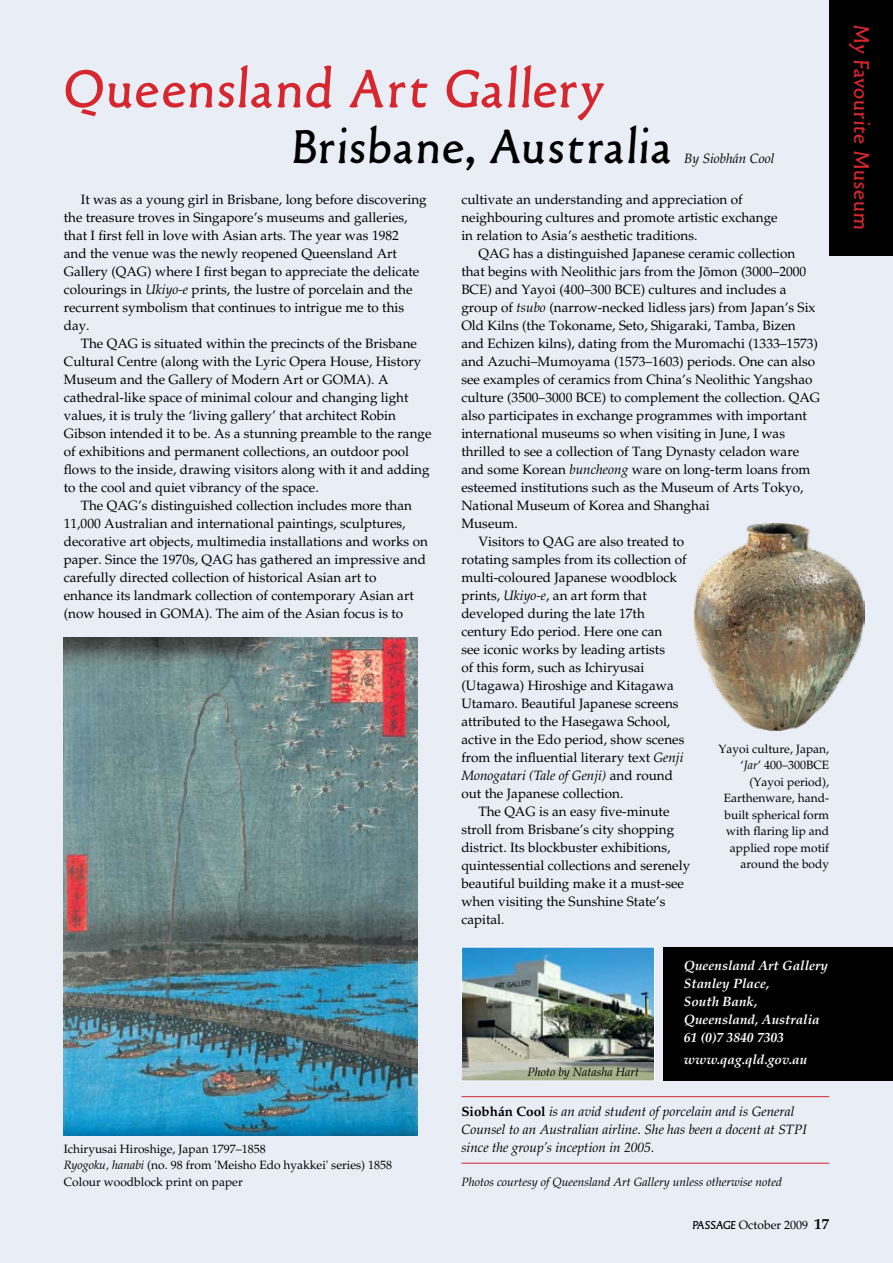
<style>
.page{position:relative;width:893px;height:1263px;background:#e9edf5}
.page>*{position:absolute;margin:0;border:0;box-sizing:border-box;transform-origin:0 0}
.t1{font:55.5px "Old Typefaces";letter-spacing:.04em;color:#d5272d}
.t2{font:49.5px "Old Typefaces";letter-spacing:.045em;color:#000}
.t3{font:22.5px "Old Typefaces";letter-spacing:.03em;color:#d5272d}
.t4{font:13.5px/18px "Palatino";color:#000}
.t5{font:italic 13.5px/18px "Palatino";color:#000}
.t6{font:italic 700 13.5px/18px "Palatino";color:#fff}
.t7{font:12px/16.5px "Palatino";color:#000}
.t8{font:italic 12px "Palatino";color:#000}
.s1{font-style:italic}
.s2{font-style:normal}
.s3{font-weight:700;font-style:normal}
.s4{font-family:"Old Typefaces"}
.s5{font-weight:700;font-size:15px}
</style>
<div class="page">
<div style="left:829px;top:0;width:64px;height:255px;background:#000"></div>
<hr style="left:461px;top:1096px;width:368px;height:1px;background:#d5272d">
<hr style="left:461px;top:1163px;width:368px;height:1px;background:#d5272d">
<img style="left:64px;top:637px;width:353px;height:499px">
<img style="left:694px;top:523px;width:170px;height:207px">
<div style="left:663px;top:947px;width:230px;height:134px;background:#000"></div>
<img style="left:463px;top:949px;width:190px;height:113px">
<div style="left:461px;top:947px;width:194px;height:134px;border:1px solid #fff"></div>
<svg style="left:461px;top:1062px;width:193px;height:19px;background:#abb19c"></svg>
<h1 class="t1" style="left:64px;top:58px;width:541px">Queensland Art Gallery</h1>
<h2 class="t2" style="left:293px;top:119px;width:380px">Brisbane, Australia</h2>
<p class="t5" style="left:684px;top:149px;width:92px">By Siobhán Cool</p>
<p class="t4" style="left:64px;top:191px;width:364px;text-indent:17px">It was as a young girl in Brisbane, long before discovering the treasure troves in Singapore’s museums and galleries, that I first fell in love with Asian arts. The year was 1982<br>and the venue was the newly reopened Queensland Art Gallery (QAG) where I first began to appreciate the delicate colourings in <span class="s1">Ukiyo-e</span> prints, the lustre of porcelain and the recurrent symbolism that continues to intrigue me to this day.</p>
<p class="t4" style="left:64px;top:335px;width:369px;text-indent:17px">The QAG is situated within the precincts of the Brisbane Cultural Centre (along with the Lyric Opera House, History Museum and the Gallery of Modern Art or GOMA). A cathedral-like space of minimal colour and changing light values, it is truly the ‘living gallery’ that architect Robin Gibson intended it to be. As a stunning preamble to the range of exhibitions and permanent collections, an outdoor pool flows to the inside, drawing visitors along with it and adding to the cool and quiet vibrancy of the space.</p>
<p class="t4" style="left:64px;top:497px;width:366px;text-indent:17px">The QAG’s distinguished collection includes more than 11,000 Australian and international paintings, sculptures, decorative art objects, multimedia installations and works on paper. Since the 1970s, QAG has gathered an impressive and carefully directed collection of historical Asian art to enhance its landmark collection of contemporary Asian art (now housed in GOMA). The aim of the Asian focus is to</p>
<p class="t7" style="left:64px;top:1140px;width:330px">Ichiryusai Hiroshige, Japan 1797–1858<br><span class="s1">Ryogoku, hanabi</span> (no. 98 from 'Meisho Edo hyakkei' series) 1858<br>Colour woodblock print on paper</p>
<p class="t4" style="left:461px;top:191px;width:318px">cultivate an understanding and appreciation of neighbouring cultures and promote artistic exchange in relation to Asia’s aesthetic traditions.</p>
<p class="t4" style="left:478px;top:245px;width:318px">QAG has a distinguished Japanese ceramic collection</p>
<p class="t4" style="left:461px;top:263px;width:346px">that begins with Neolithic jars from the Jõmon (3000–2000</p>
<p class="t4" style="left:461px;top:281px;width:327px">BCE) and Yayoi (400–300 BCE) cultures and includes a</p>
<p class="t4" style="left:461px;top:299px;width:356px">group of <span class="s1">tsubo</span> (narrow-necked lidless jars) from Japan’s Six</p>
<p class="t4" style="left:461px;top:317px;width:336px">Old Kilns (the Tokoname, Seto, Shigaraki, Tamba, Bizen</p>
<p class="t4" style="left:461px;top:335px;width:358px">and Echizen kilns), dating from the Muromachi (1333–1573)</p>
<p class="t4" style="left:461px;top:353px;width:355px">and Azuchi–Mumoyama (1573–1603) periods. One can also</p>
<p class="t4" style="left:461px;top:371px;width:353px">see examples of ceramics from China’s Neolithic Yangshao</p>
<p class="t4" style="left:461px;top:389px;width:360px">culture (3500–3000 BCE) to complement the collection. QAG</p>
<p class="t4" style="left:461px;top:407px;width:347px">also participates in exchange programmes with important</p>
<p class="t4" style="left:461px;top:425px;width:325px">international museums so when visiting in June, I was</p>
<p class="t4" style="left:461px;top:443px;width:339px">thrilled to see a collection of Tang Dynasty celadon ware</p>
<p class="t4" style="left:461px;top:461px;width:350px">and some Korean <span class="s1">buncheong</span> ware on long-term loans from</p>
<p class="t4" style="left:461px;top:479px;width:344px">esteemed institutions such as the Museum of Arts Tokyo,</p>
<p class="t4" style="left:461px;top:497px;width:250px">National Museum of Korea and Shanghai</p>
<p class="t4" style="left:461px;top:515px;width:58px">Museum.</p>
<p class="t4" style="left:478px;top:533px;width:207px">Visitors to QAG are also treated to</p>
<p class="t4" style="left:461px;top:550px;width:227px">rotating samples from its collection of</p>
<p class="t4" style="left:461px;top:568px;width:217px">multi-coloured Japanese woodblock</p>
<p class="t4" style="left:461px;top:586px;width:187px">prints, <span class="s1">Ukiyo-e</span>, an art form that</p>
<p class="t4" style="left:461px;top:604px;width:185px">developed during the late 17th</p>
<p class="t4" style="left:461px;top:622px;width:203px">century Edo period. Here one can</p>
<p class="t4" style="left:461px;top:640px;width:205px">see iconic works by leading artists</p>
<p class="t4" style="left:461px;top:658px;width:185px">of this form, such as Ichiryusai</p>
<p class="t4" style="left:461px;top:676px;width:214px">(Utagawa) Hiroshige and Kitagawa</p>
<p class="t4" style="left:461px;top:694px;width:219px">Utamaro. Beautiful Japanese screens</p>
<p class="t4" style="left:461px;top:712px;width:210px">attributed to the Hasegawa School,</p>
<p class="t4" style="left:461px;top:730px;width:225px">active in the Edo period, show scenes</p>
<p class="t4" style="left:461px;top:748px;width:224px">from the influential literary text <span class="s1">Genji</span></p>
<p class="t5" style="left:461px;top:766px;width:213px">Monogatari (Tale of Genji) <span class="s2">and round</span></p>
<p class="t4" style="left:461px;top:784px;width:163px">out the Japanese collection.</p>
<p class="t4" style="left:478px;top:802px;width:193px">The QAG is an easy five-minute</p>
<p class="t4" style="left:461px;top:820px;width:214px">stroll from Brisbane’s city shopping</p>
<p class="t4" style="left:461px;top:838px;width:211px">district. Its blockbuster exhibitions,</p>
<p class="t4" style="left:461px;top:856px;width:230px">quintessential collections and serenely</p>
<p class="t4" style="left:461px;top:874px;width:224px">beautiful building make it a must-see</p>
<p class="t4" style="left:461px;top:892px;width:206px">when visiting the Sunshine State’s</p>
<p class="t4" style="left:461px;top:910px;width:45px">capital.</p>
<p class="t7" style="left:719px;top:741px;width:112px;text-align:right">Yayoi culture, Japan, ‘<span class="s1">Jar</span>’ 400–300BCE (Yayoi period),<br>Earthenware, hand&shy;built spherical form with flaring lip and applied rope motif around the body</p>
<p class="t8" style="left:527px;top:1065px;width:113px">Photo by Natasha Hart</p>
<p class="t6" style="left:684px;top:957px;width:146px">Queensland Art Gallery<br>Stanley Place,<br>South Bank,<br>Queensland, Australia<br>61 (0)7 3840 7303</p>
<p class="t6" style="left:684px;top:1051px;width:125px">www.qag.qld.gov.au</p>
<p class="t5" style="left:461px;top:1103px;width:347px"><span class="s3">Siobhán Cool</span> is an avid student of porcelain and is General<br>Counsel to an Australian airline. She has been a docent at STPI since the group’s inception in 2005.</p>
<p class="t8" style="left:461px;top:1175px;width:322px">Photos courtesy of Queensland Art Gallery unless otherwise noted</p>
<p class="t7" style="left:693px;top:1217px;width:138px"><span class="s4">PASSAGE</span> October 2009 <span class="s5">17</span></p>
<h3 class="t3" style="left:874px;top:25px;width:206px;rotate:90deg">My Favourite Museum</h3>
</div>
